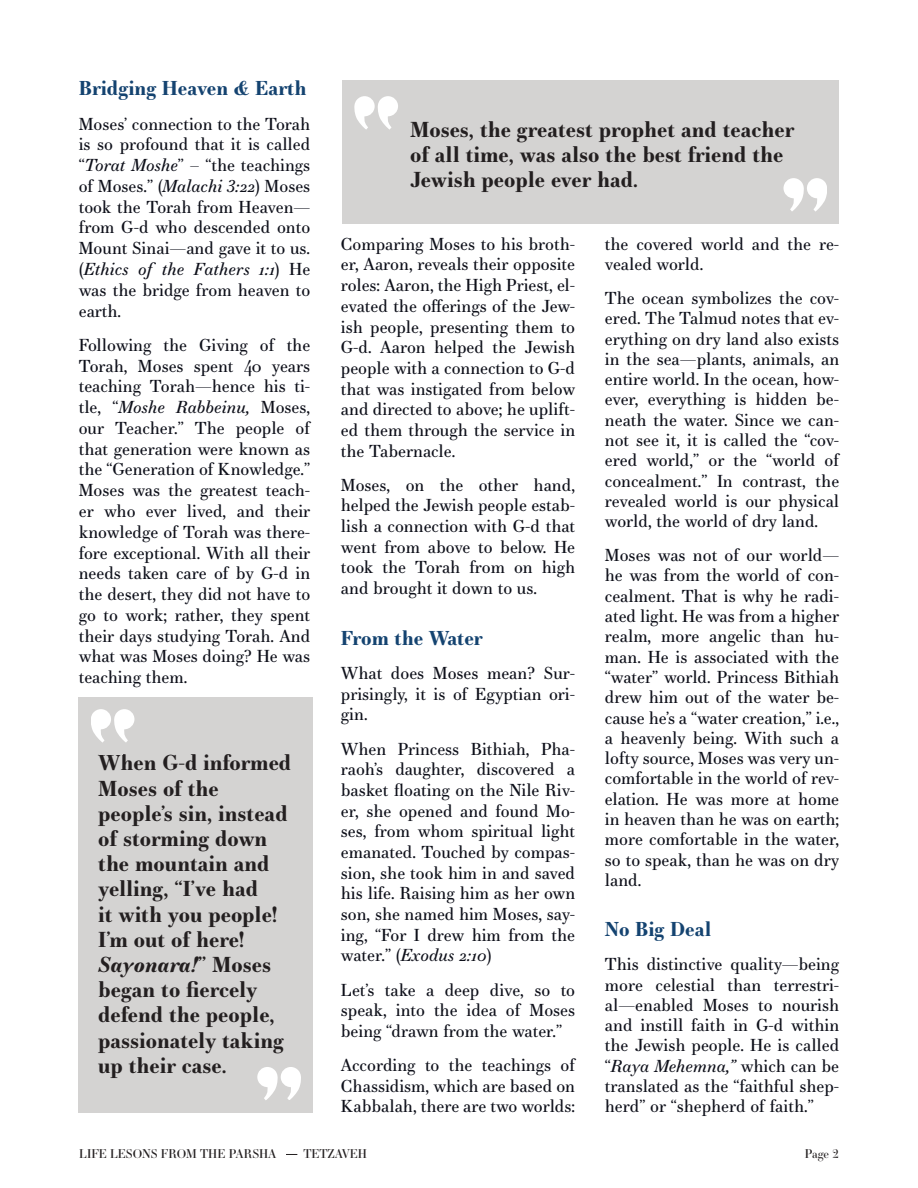
<style>
.page{position:relative;width:918px;height:1188px;background:#fff}
.page>*{position:absolute;margin:0;border:0;box-sizing:border-box;transform-origin:0 0}
.Paragraph_Style_1{font:700 21px/25.2px "Essonnes Text";color:#231f20}
.Paragraph_HEadder{font:700 19.5px "Essonnes Text";color:#144370}
.Paragraph_Style_2{font:16.8px/20.7px "Essonnes Text";color:#0e101a;text-align:justify}
.t1{font:12px "Essonnes Display";color:#231f20}
.s1{font-style:italic}
</style>
<div class="page">
<div style="left:79px;top:697px;width:234px;height:415px;background:#d4d3d2"></div>
<svg style="left:91px;top:709px;width:43px;height:34px"></svg>
<svg style="left:257px;top:1067px;width:44px;height:33px"></svg>
<div style="left:342px;top:80px;width:497px;height:144px;background:#d4d3d2"></div>
<svg style="left:354px;top:96px;width:44px;height:34px"></svg>
<svg style="left:784px;top:178px;width:43px;height:34px"></svg>
<p class="Paragraph_HEadder" style="left:79px;top:74px;width:229px">Bridging Heaven &amp; Earth</p>
<p class="Paragraph_Style_2" style="left:79px;top:113px;width:233px">Moses’ connection to the Torah is so profound that it is called “<span class="s1">Torat Moshe</span>” – “the teachings of Moses.” (<span class="s1">Malachi 3:22</span>) Moses took the Torah from Heaven— from G-d who descended onto Mount Sinai—and gave it to us. (<span class="s1">Ethics of the Fathers 1:1</span>) He was the bridge from heaven to earth.</p>
<p class="Paragraph_Style_2" style="left:79px;top:334px;width:233px">Following the Giving of the Torah, Moses spent 40 years teaching Torah—hence his ti&shy;tle, “<span class="s1">Moshe Rabbeinu,</span> Moses, our Teacher.” The people of that generation were known as the “Generation of Knowledge.” Moses was the greatest teach&shy;er who ever lived, and their knowledge of Torah was there&shy;fore exceptional. With all their needs taken care of by G-d in the desert, they did not have to go to work; rather, they spent their days studying Torah. And what was Moses doing? He was teaching them.</p>
<p class="Paragraph_Style_1" style="left:98px;top:750px;width:195px">When G-d informed<br>Moses of the people’s sin, instead of storming down the mountain and yelling, “I’ve had<br>it with you people!<br>I’m out of here!<br><span class="s1">Sayonara!</span>” Moses began to fiercely defend the people, passionately taking up their case.</p>
<p class="Paragraph_Style_1" style="left:410px;top:116px;width:386px">Moses, the greatest prophet and teacher of all time, was also the best friend the<br>Jewish people ever had.</p>
<p class="Paragraph_Style_2" style="left:341px;top:233px;width:236px">Comparing Moses to his broth&shy;er, Aaron, reveals their opposite roles: Aaron, the High Priest, el&shy;evated the offerings of the Jew&shy;ish people, presenting them to G-d. Aaron helped the Jewish people with a connection to G-d that was instigated from below and directed to above; he uplift&shy;ed them through the service in the Tabernacle.</p>
<p class="Paragraph_Style_2" style="left:341px;top:474px;width:236px">Moses, on the other hand, helped the Jewish people estab&shy;lish a connection with G-d that went from above to below. He took the Torah from on high and brought it down to us.</p>
<p class="Paragraph_HEadder" style="left:341px;top:624px;width:143px">From the Water</p>
<p class="Paragraph_Style_2" style="left:341px;top:663px;width:236px">What does Moses mean? Sur&shy;prisingly, it is of Egyptian ori&shy;gin.</p>
<p class="Paragraph_Style_2" style="left:341px;top:738px;width:236px">When Princess Bithiah, Pha&shy;raoh’s daughter, discovered a basket floating on the Nile Riv&shy;er, she opened and found Mo&shy;ses, from whom spiritual light emanated. Touched by compas&shy;sion, she took him in and saved his life. Raising him as her own son, she named him Moses, say&shy;ing, “For I drew him from the water.” (<span class="s1">Exodus 2:10</span>)</p>
<p class="Paragraph_Style_2" style="left:341px;top:979px;width:236px">Let’s take a deep dive, so to speak, into the idea of Moses being “drawn from the water.”</p>
<p class="Paragraph_Style_2" style="left:341px;top:1055px;width:236px">According to the teachings of Chassidism, which are based on Kabbalah, there are two worlds:</p>
<p class="Paragraph_Style_2" style="left:605px;top:233px;width:236px;line-height:20.2px">the covered world and the re&shy;vealed world.</p>
<p class="Paragraph_Style_2" style="left:605px;top:288px;width:236px;line-height:20.2px">The ocean symbolizes the cov&shy;ered. The Talmud notes that ev&shy;erything on dry land also exists in the sea—plants, animals, an entire world. In the ocean, how&shy;ever, everything is hidden be&shy;neath the water. Since we can&shy;not see it, it is called the “cov&shy;ered world,” or the “world of concealment.” In contrast, the revealed world is our physical world, the world of dry land.</p>
<p class="Paragraph_Style_2" style="left:605px;top:545px;width:236px;line-height:20.2px">Moses was not of our world— he was from the world of con&shy;cealment. That is why he radi&shy;ated light. He was from a higher realm, more angelic than hu&shy;man. He is associated with the “water” world. Princess Bithiah drew him out of the water be&shy;cause he’s a “water creation,” i.e., a heavenly being. With such a lofty source, Moses was very un&shy;comfortable in the world of rev&shy;elation. He was more at home in heaven than he was on earth; more comfortable in the water, so to speak, than he was on dry land.</p>
<p class="Paragraph_HEadder" style="left:605px;top:915px;width:108px">No Big Deal</p>
<p class="Paragraph_Style_2" style="left:605px;top:954px;width:236px;line-height:20.2px">This distinctive quality—being more celestial than terrestri&shy;al—enabled Moses to nourish and instill faith in G-d within the Jewish people. He is called “<span class="s1">Raya Mehemna,”</span> which can be translated as the “faithful shep&shy;herd” or “shepherd of faith.”</p>
<p class="t1" style="left:79px;top:1145px;width:199px">LIFE LESONS FROM THE PARSHA</p>
<p class="t1" style="left:303px;top:1145px;width:65px">TETZAVEH</p>
<p class="t1" style="left:805px;top:1145px;width:36px">Page 2</p>
</div>
